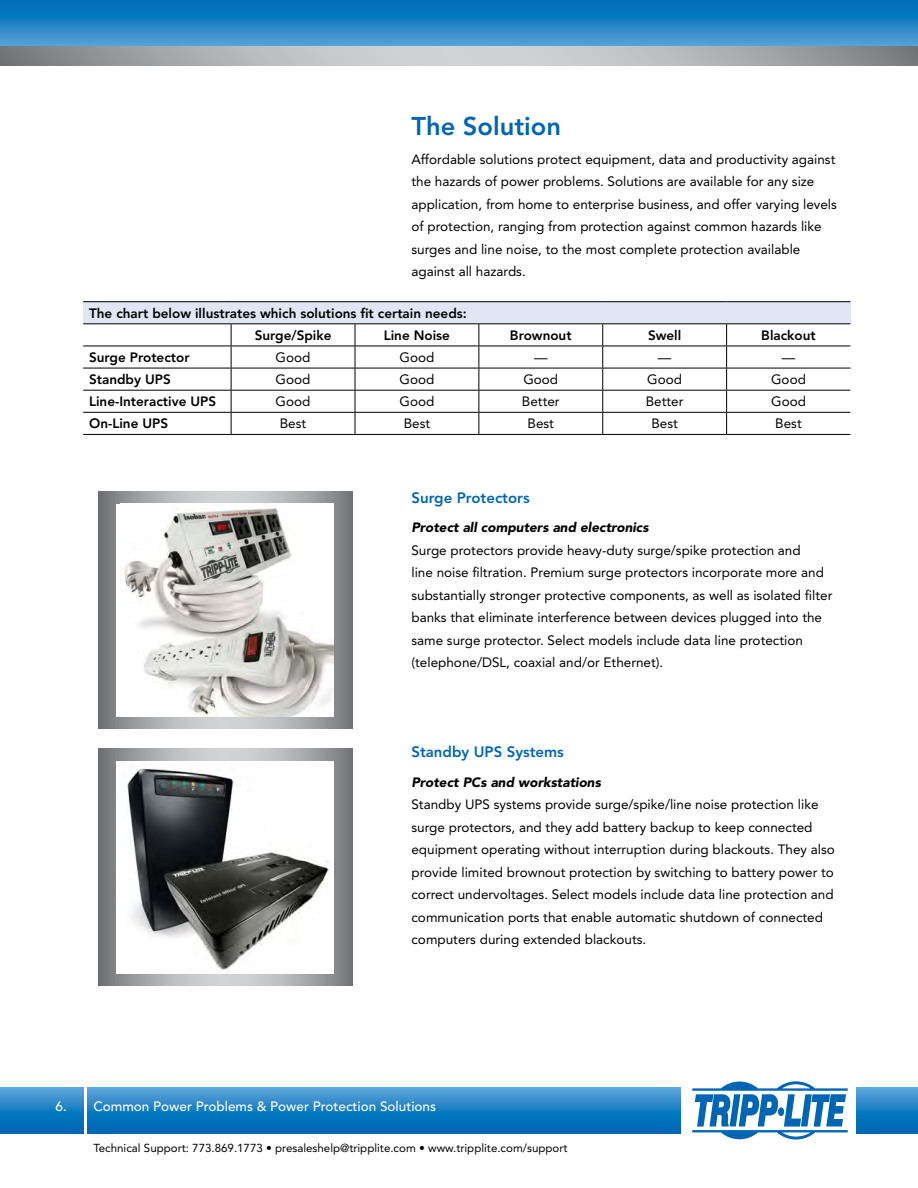
<style>
.page{position:relative;width:918px;height:1188px;background:#fff}
.page>*{position:absolute;margin:0;border:0;box-sizing:border-box;transform-origin:0 0}
.t1{font:800 25.5px "Avenir";color:#0066b3}
.t2{font:800 15px "Avenir";color:#0066b3}
.t3{font:13.5px/22.5px "Avenir";color:#000}
.t4{font:800 13.5px "Avenir";color:#000}
.t5{font:italic 900 13.5px "Avenir";color:#000}
.t6{font:500 13.5px "Avenir";color:#fff}
.t7{font:11.55px "Avenir";color:#000}
</style>
<div class="page">
<svg style="left:0;top:0;width:918px;height:46px;background:#2083c5"></svg>
<svg style="left:0;top:46px;width:918px;height:20px;background:#aeb0b2"></svg>
<svg style="left:0;top:1088px;width:918px;height:46px;background:#1d80c3"></svg>
<div style="left:681px;top:1067px;width:175px;height:91px;background:#fff"></div>
<svg style="left:692px;top:1081px;width:156px;height:59px"></svg>
<hr style="left:85px;top:1081px;width:2px;height:63px;background:#fff">
<div style="left:83px;top:302px;width:767px;height:22px;background:#e1e6f4"></div>
<hr style="left:83px;top:301px;width:148px;height:1px;background:#000">
<hr style="left:231px;top:301px;width:124px;height:1px;background:#000">
<hr style="left:355px;top:301px;width:124px;height:1px;background:#000">
<hr style="left:479px;top:301px;width:124px;height:1px;background:#000">
<hr style="left:603px;top:301px;width:124px;height:1px;background:#000">
<hr style="left:727px;top:301px;width:124px;height:1px;background:#000">
<hr style="left:83px;top:323px;width:148px;height:1px;background:#000">
<hr style="left:231px;top:323px;width:124px;height:1px;background:#000">
<hr style="left:355px;top:323px;width:124px;height:1px;background:#000">
<hr style="left:479px;top:323px;width:124px;height:1px;background:#000">
<hr style="left:603px;top:323px;width:124px;height:1px;background:#000">
<hr style="left:727px;top:323px;width:124px;height:1px;background:#000">
<hr style="left:83px;top:346px;width:148px;height:1px;background:#000">
<hr style="left:231px;top:346px;width:124px;height:1px;background:#000">
<hr style="left:355px;top:346px;width:124px;height:1px;background:#000">
<hr style="left:479px;top:346px;width:124px;height:1px;background:#000">
<hr style="left:603px;top:346px;width:124px;height:1px;background:#000">
<hr style="left:727px;top:346px;width:124px;height:1px;background:#000">
<hr style="left:83px;top:368px;width:148px;height:1px;background:#000">
<hr style="left:231px;top:368px;width:124px;height:1px;background:#000">
<hr style="left:355px;top:368px;width:124px;height:1px;background:#000">
<hr style="left:479px;top:368px;width:124px;height:1px;background:#000">
<hr style="left:603px;top:368px;width:124px;height:1px;background:#000">
<hr style="left:727px;top:368px;width:124px;height:1px;background:#000">
<hr style="left:83px;top:390px;width:148px;height:1px;background:#000">
<hr style="left:231px;top:390px;width:124px;height:1px;background:#000">
<hr style="left:355px;top:390px;width:124px;height:1px;background:#000">
<hr style="left:479px;top:390px;width:124px;height:1px;background:#000">
<hr style="left:603px;top:390px;width:124px;height:1px;background:#000">
<hr style="left:727px;top:390px;width:124px;height:1px;background:#000">
<hr style="left:83px;top:412px;width:148px;height:1px;background:#000">
<hr style="left:231px;top:412px;width:124px;height:1px;background:#000">
<svg style="left:231px;top:324px;width:1px;height:110px"></svg>
<hr style="left:355px;top:412px;width:124px;height:1px;background:#000">
<svg style="left:355px;top:324px;width:1px;height:110px"></svg>
<hr style="left:479px;top:412px;width:124px;height:1px;background:#000">
<svg style="left:478px;top:324px;width:1px;height:110px"></svg>
<hr style="left:603px;top:412px;width:124px;height:1px;background:#000">
<svg style="left:602px;top:324px;width:1px;height:110px"></svg>
<hr style="left:727px;top:412px;width:124px;height:1px;background:#000">
<svg style="left:726px;top:324px;width:1px;height:110px"></svg>
<hr style="left:83px;top:434px;width:148px;height:1px;background:#000">
<hr style="left:231px;top:434px;width:124px;height:1px;background:#000">
<hr style="left:355px;top:434px;width:124px;height:1px;background:#000">
<hr style="left:479px;top:434px;width:124px;height:1px;background:#000">
<hr style="left:603px;top:434px;width:124px;height:1px;background:#000">
<hr style="left:727px;top:434px;width:124px;height:1px;background:#000">
<svg style="left:98px;top:492px;width:254px;height:236px;background:#949698"></svg>
<svg style="left:98px;top:749px;width:254px;height:237px;background:#939598"></svg>
<div style="left:117px;top:504px;width:217px;height:212px;background:#fff"></div>
<img style="left:124px;top:507px;width:209px;height:209px">
<div style="left:117px;top:761px;width:217px;height:212px;background:#fff"></div>
<img style="left:126px;top:768px;width:203px;height:203px">
<p class="t1" style="left:411px;top:111px;width:151px">The Solution</p>
<p class="t3" style="left:411px;top:148px;width:427px">Affordable solutions protect equipment, data and productivity against the hazards of power problems. Solutions are available for any size application, from home to enterprise business, and offer varying levels of protection, ranging from protection against common hazards like surges and line noise, to the most complete protection available against all hazards.</p>
<p class="t4" style="left:89px;top:305px;width:379px">The chart below illustrates which solutions fit certain needs:</p>
<p class="t4" style="left:255px;top:327px;width:78px">Surge/Spike</p>
<p class="t4" style="left:384px;top:327px;width:68px">Line Noise</p>
<p class="t4" style="left:510px;top:327px;width:63px">Brownout</p>
<p class="t4" style="left:648px;top:327px;width:35px">Swell</p>
<p class="t4" style="left:761px;top:327px;width:56px">Blackout</p>
<p class="t4" style="left:89px;top:349px;width:102px">Surge Protector</p>
<p class="t3" style="left:276px;top:346px;width:36px">Good</p>
<p class="t3" style="left:400px;top:346px;width:36px">Good</p>
<p class="t3" style="left:534px;top:346px;width:15px">—</p>
<p class="t3" style="left:658px;top:346px;width:15px">—</p>
<p class="t3" style="left:782px;top:346px;width:15px">—</p>
<p class="t4" style="left:89px;top:372px;width:83px">Standby UPS</p>
<p class="t3" style="left:276px;top:368px;width:36px">Good</p>
<p class="t3" style="left:400px;top:368px;width:36px">Good</p>
<p class="t3" style="left:523px;top:368px;width:36px">Good</p>
<p class="t3" style="left:647px;top:368px;width:36px">Good</p>
<p class="t3" style="left:771px;top:368px;width:36px">Good</p>
<p class="t4" style="left:89px;top:394px;width:129px">Line-Interactive UPS</p>
<p class="t3" style="left:276px;top:390px;width:36px">Good</p>
<p class="t3" style="left:400px;top:390px;width:36px">Good</p>
<p class="t3" style="left:522px;top:390px;width:39px">Better</p>
<p class="t3" style="left:646px;top:390px;width:39px">Better</p>
<p class="t3" style="left:771px;top:390px;width:36px">Good</p>
<p class="t4" style="left:89px;top:416px;width:81px">On-Line UPS</p>
<p class="t3" style="left:280px;top:413px;width:28px">Best</p>
<p class="t3" style="left:404px;top:413px;width:28px">Best</p>
<p class="t3" style="left:528px;top:413px;width:28px">Best</p>
<p class="t3" style="left:651px;top:413px;width:28px">Best</p>
<p class="t3" style="left:775px;top:413px;width:28px">Best</p>
<p class="t2" style="left:411px;top:489px;width:120px">Surge Protectors</p>
<p class="t5" style="left:411px;top:520px;width:239px">Protect all computers and electronics</p>
<p class="t3" style="left:411px;top:539px;width:422px">Surge protectors provide heavy-duty surge/spike protection and<br>line noise filtration. Premium surge protectors incorporate more and substantially stronger protective components, as well as isolated filter banks that eliminate interference between devices plugged into the same surge protector. Select models include data line protection (telephone/DSL, coaxial and/or Ethernet).</p>
<p class="t2" style="left:411px;top:743px;width:154px">Standby UPS Systems</p>
<p class="t5" style="left:411px;top:774px;width:191px">Protect PCs and workstations</p>
<p class="t3" style="left:411px;top:793px;width:425px">Standby UPS systems provide surge/spike/line noise protection like surge protectors, and they add battery backup to keep connected equipment operating without interruption during blackouts. They also provide limited brownout protection by switching to battery power to correct undervoltages. Select models include data line protection and communication ports that enable automatic shutdown of connected computers during extended blackouts.</p>
<p class="t6" style="left:56px;top:1098px;width:13px">6.</p>
<p class="t6" style="left:93px;top:1098px;width:344px">Common Power Problems &amp; Power Protection Solutions</p>
<p class="t7" style="left:93px;top:1141px;width:476px">Technical Support: 773.869.1773 • presaleshelp@tripplite.com • www.tripplite.com/support</p>
</div>
